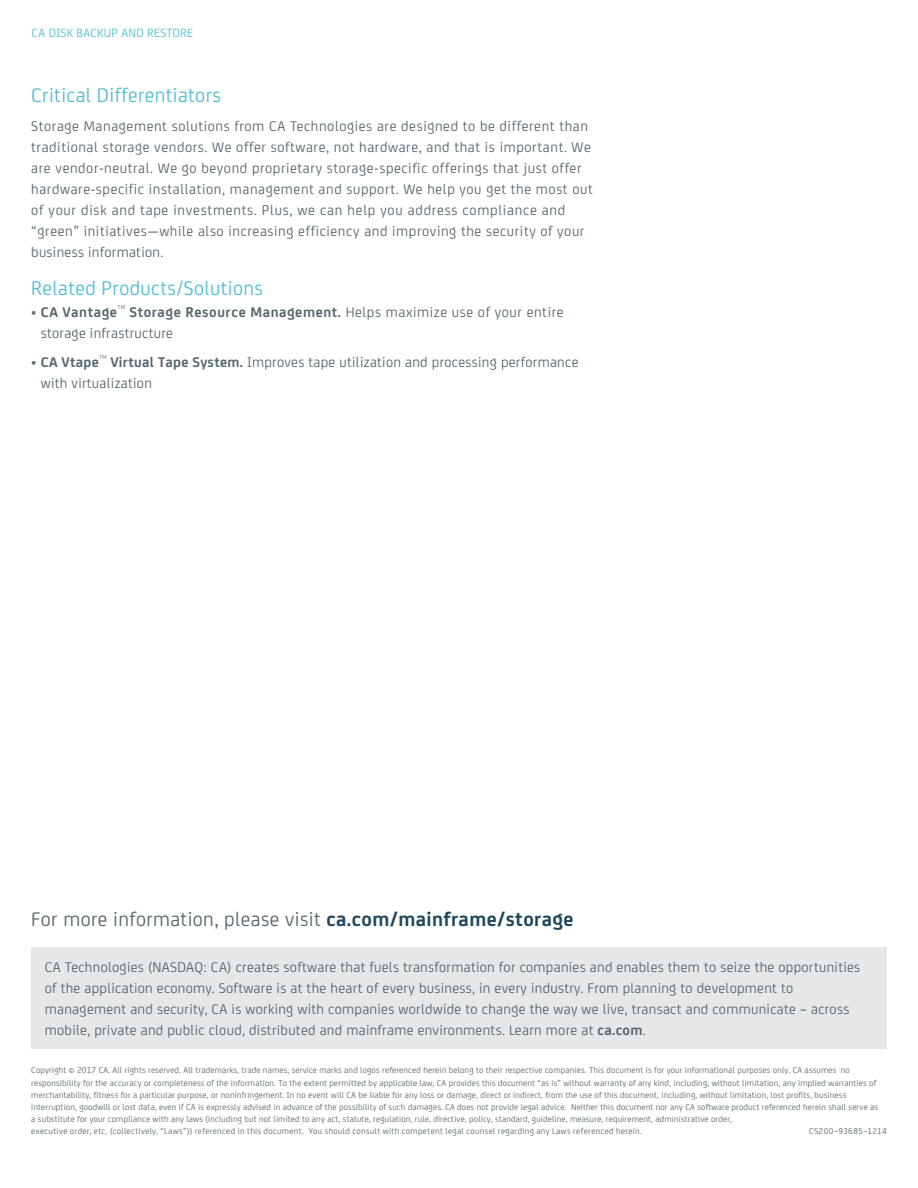
<style>
.page{position:relative;width:918px;height:1188px;background:#fff}
.page>*{position:absolute;margin:0;border:0;box-sizing:border-box;transform-origin:0 0}
.for_more_information{font:21px "CA Sans";letter-spacing:.02em;color:#57676e}
.Body_head{font:21px "CA Sans";letter-spacing:.02em;color:#51bcd5}
.Middle_body_list_no{font:21px "CA Sans";letter-spacing:.02em;color:#51bcd5}
.Body_after_bullet{font:15px/21px "CA Sans";letter-spacing:.04em;color:#57676e}
.Business__rewritten{font:15px/21px "CA Sans";letter-spacing:.02em;color:#57676e}
.Body_after_bullet-2{font:15px/21px "CA Sans";letter-spacing:.02em;color:#57676e}
.t1{font:700 15px "CA Sans";letter-spacing:.04em;color:#57676e}
.Page_Eyebrow_Topic{font:12.75px "CA Sans";letter-spacing:.02em;color:#51bcd5}
.Copyright{font:9px/12.1px "CA Sans";letter-spacing:.02em;color:#57676e}
.t2{font:6.15px "CA Sans";color:#57676e}
.s1{font-weight:400}
.s2{font-weight:700}
.s3{font-weight:700;color:#20465e}
</style>
<div class="page">
<div style="left:31px;top:947px;width:856px;height:101px;background:#e6e7e9"></div>
<p class="Page_Eyebrow_Topic" style="left:32px;top:24px;width:163px">CA DISK BACKUP AND RESTORE</p>
<p class="Middle_body_list_no" style="left:31px;top:80px;width:191px">Critical Differentiators</p>
<p class="Body_after_bullet" style="left:31px;top:115px;width:563px">Storage Management solutions from CA Technologies are designed to be different than traditional storage vendors. We offer software, not hardware, and that is important. We are vendor-neutral. We go beyond proprietary storage-specific offerings that just offer hardware-specific installation, management and support. We help you get the most out of your disk and tape investments. Plus, we can help you address compliance and “green” initiatives—while also increasing efficiency and improving the security of your business information.</p>
<p class="Body_head" style="left:31px;top:273px;width:233px">Related Products/Solutions</p>
<p class="t1" style="left:31px;top:301px;width:87px"><span class="s1">•</span> CA Vantage</p>
<p class="t2" style="left:118px;top:303px;width:9px">TM</p>
<p class="Body_after_bullet" style="left:41px;top:301px;width:524px;text-indent:89px"><span class="s2">Storage Resource Management.</span> Helps maximize use of your entire storage infrastructure</p>
<p class="t1" style="left:31px;top:351px;width:69px"><span class="s1">•</span> CA Vtape</p>
<p class="t2" style="left:99px;top:353px;width:9px">TM</p>
<p class="Body_after_bullet-2" style="left:41px;top:351px;width:539px;text-indent:70px"><span class="s2">Virtual Tape System.</span> Improves tape utilization and processing performance with virtualization</p>
<p class="for_more_information" style="left:31px;top:905px;width:544px">For more information, please visit <span class="s3">ca.com/mainframe/storage</span></p>
<p class="Business__rewritten" style="left:45px;top:955px;width:817px">CA Technologies (NASDAQ: CA) creates software that fuels transformation for companies and enables them to seize the opportunities of the application economy. Software is at the heart of every business, in every industry. From planning to development to management and security, CA is working with companies worldwide to change the way we live, transact and communicate – across mobile, private and public cloud, distributed and mainframe environments. Learn more at <span class="s2">ca.com</span>.</p>
<p class="Copyright" style="left:31px;top:1064px;width:848px">Copyright © 2017 CA. All rights reserved. All trademarks, trade names, service marks and logos referenced herein belong to their respective companies. This document is for your informational purposes only. CA assumes no responsibility for the accuracy or completeness of the information. To the extent permitted by applicable law, CA provides this document “as is” without warranty of any kind, including, without limitation, any implied warranties of merchantability, fitness for a particular purpose, or noninfringement. In no event will CA be liable for any loss or damage, direct or indirect, from the use of this document, including, without limitation, lost profits, business interruption, goodwill or lost data, even if CA is expressly advised in advance of the possibility of such damages. CA does not provide legal advice. Neither this document nor any CA software product referenced herein shall serve as a substitute for your compliance with any laws (including but not limited to any act, statute, regulation, rule, directive, policy, standard, guideline, measure, requirement, administrative order,<br>executive order, etc. (collectively, “Laws”)) referenced in this document. You should consult with competent legal counsel regarding any Laws referenced herein.</p>
<p class="Copyright" style="left:809px;top:1124px;width:79px">CS200–93685–1214</p>
</div>
